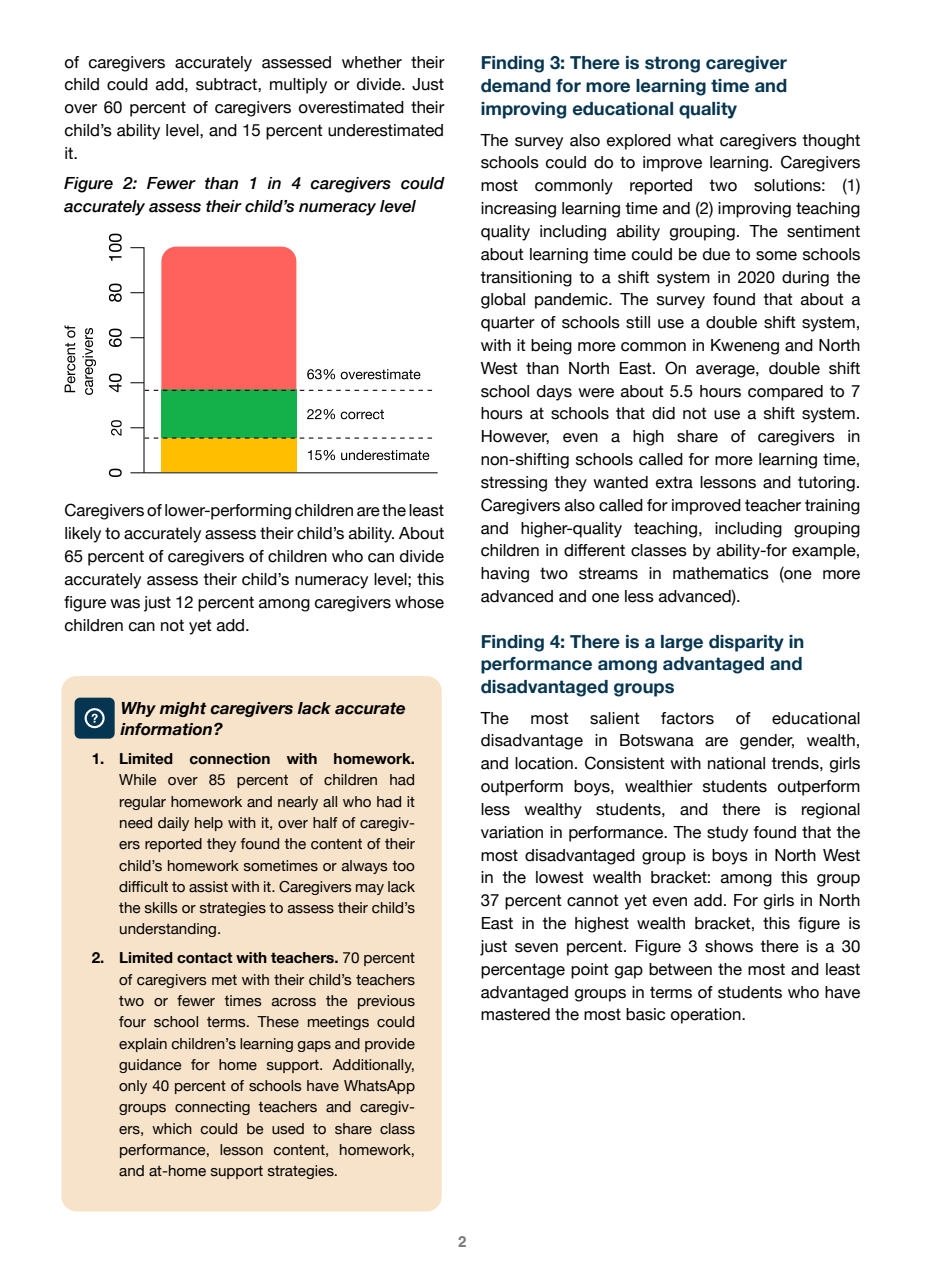
<style>
.page{position:relative;width:925px;height:1276px;background:#fff}
.page>*{position:absolute;margin:0;border:0;box-sizing:border-box;transform-origin:0 0}
.t1{font:700 18.22px/22.7px "Helvetica Neue";color:#053550;text-align:justify}
.t2{font:16.65px/22.7px "Helvetica Neue";color:#000;text-align:justify}
.t3{font:italic 500 16.65px/22.7px "Helvetica Neue";color:#000}
.t4{font:italic 700 16.65px/21.4px "Helvetica Neue";color:#000}
.t5{font:15.3px/21.4px "Helvetica Neue";color:#000;text-align:justify}
.t6{font:700 15.3px "Helvetica Neue";color:#000}
.t7{font:700 15.3px "Helvetica";color:#7a7a7a}
.s1{font-weight:700}
</style>
<div class="page">
<div style="left:61px;top:676px;width:381px;height:535px;background:#f7e3c9;border-radius:15px"></div>
<svg style="left:109px;top:468px;width:13px;height:9px"></svg>
<hr style="left:130px;top:472px;width:308px;height:1px;background:#000">
<svg style="left:111px;top:420px;width:11px;height:16px"></svg>
<svg style="left:109px;top:374px;width:13px;height:18px"></svg>
<svg style="left:109px;top:329px;width:13px;height:18px"></svg>
<svg style="left:109px;top:284px;width:13px;height:18px"></svg>
<svg style="left:109px;top:234px;width:13px;height:27px"></svg>
<svg style="left:64px;top:325px;width:11px;height:67px"></svg>
<svg style="left:82px;top:328px;width:14px;height:67px"></svg>
<div style="left:75px;top:697px;width:40px;height:41px;background:#053550;border-radius:5px"></div>
<svg style="left:85px;top:708px;width:20px;height:20px"></svg>
<svg style="left:130px;top:247px;width:302px;height:226px"></svg>
<p class="t2" style="left:64px;top:50px;width:381px">of caregivers accurately assessed whether their child could add, subtract, multiply or divide. Just over 60 percent of caregivers overestimated their child’s ability level, and 15 percent underestimated it.</p>
<p class="t3" style="left:64px;top:172px;width:381px">Figure 2: Fewer than 1 in 4 caregivers could accurately assess their child’s numeracy level</p>
<p class="t2" style="left:64px;top:499px;width:381px">Caregivers of lower-performing children are the least likely to accurately assess their child’s ability. About 65 percent of caregivers of children who can divide accurately assess their child’s numeracy level; this figure was just 12 percent among caregivers whose children can not yet add.</p>
<p class="t4" style="left:121px;top:697px;width:287px">Why might caregivers lack accurate information?</p>
<p class="t6" style="left:92px;top:749px;width:325px">1. Limited connection with homework.</p>
<p class="t5" style="left:119px;top:769px;width:297px">While over 85 percent of children had regular homework and nearly all who had it need daily help with it, over half of caregiv&shy;ers reported they found the content of their child’s homework sometimes or always too difficult to assist with it. Caregivers may lack the skills or strategies to assess their child’s understanding.</p>
<p class="t5" style="left:119px;top:947px;width:297px;text-indent:-27px"><span class="s1">2. Limited contact with teachers.</span> 70 percent of caregivers met with their child’s teachers two or fewer times across the previous four school terms. These meetings could explain children’s learning gaps and provide guidance for home support. Additionally, only 40 percent of schools have WhatsApp groups connecting teachers and caregiv&shy;ers, which could be used to share class performance, lesson content, homework, and at-home support strategies.</p>
<p class="t1" style="left:481px;top:51px;width:308px">Finding 3: There is strong caregiver demand for more learning time and improving educational quality</p>
<p class="t2" style="left:481px;top:128px;width:381px">The survey also explored what caregivers thought schools could do to improve learning. Caregivers most commonly reported two solutions: (1) increasing learning time and (2) improving teaching quality including ability grouping. The sentiment about learning time could be due to some schools transitioning to a shift system in 2020 during the global pandemic. The survey found that about a quarter of schools still use a double shift system, with it being more common in Kweneng and North West than North East. On average, double shift school days were about 5.5 hours compared to 7 hours at schools that did not use a shift system.<br>However, even a high share of caregivers in non-shifting schools called for more learning time, stressing they wanted extra lessons and tutoring.<br>Caregivers also called for improved teacher training and higher-quality teaching, including grouping children in different classes by ability-for example, having two streams in mathematics (one more advanced and one less advanced).</p>
<p class="t1" style="left:481px;top:629px;width:325px">Finding 4: There is a large disparity in performance among advantaged and disadvantaged groups</p>
<p class="t2" style="left:481px;top:706px;width:30px">The</p>
<p class="t2" style="left:531px;top:706px;width:40px">most</p>
<p class="t2" style="left:590px;top:706px;width:51px">salient</p>
<p class="t2" style="left:661px;top:706px;width:54px">factors</p>
<p class="t2" style="left:736px;top:706px;width:16px">of</p>
<p class="t2" style="left:481px;top:706px;width:381px;text-indent:291px">educational disadvantage in Botswana are gender, wealth, and location. Consistent with national trends, girls outperform boys, wealthier students outperform less wealthy students, and there is regional variation in performance. The study found that the most disadvantaged group is boys in North West in the lowest wealth bracket: among this group 37 percent cannot yet even add. For girls in North East in the highest wealth bracket, this figure is just seven percent. Figure 3 shows there is a 30 percentage point gap between the most and least advantaged groups in terms of students who have mastered the most basic operation.</p>
<p class="t7" style="left:458px;top:1235px;width:10px">2</p>
</div>
